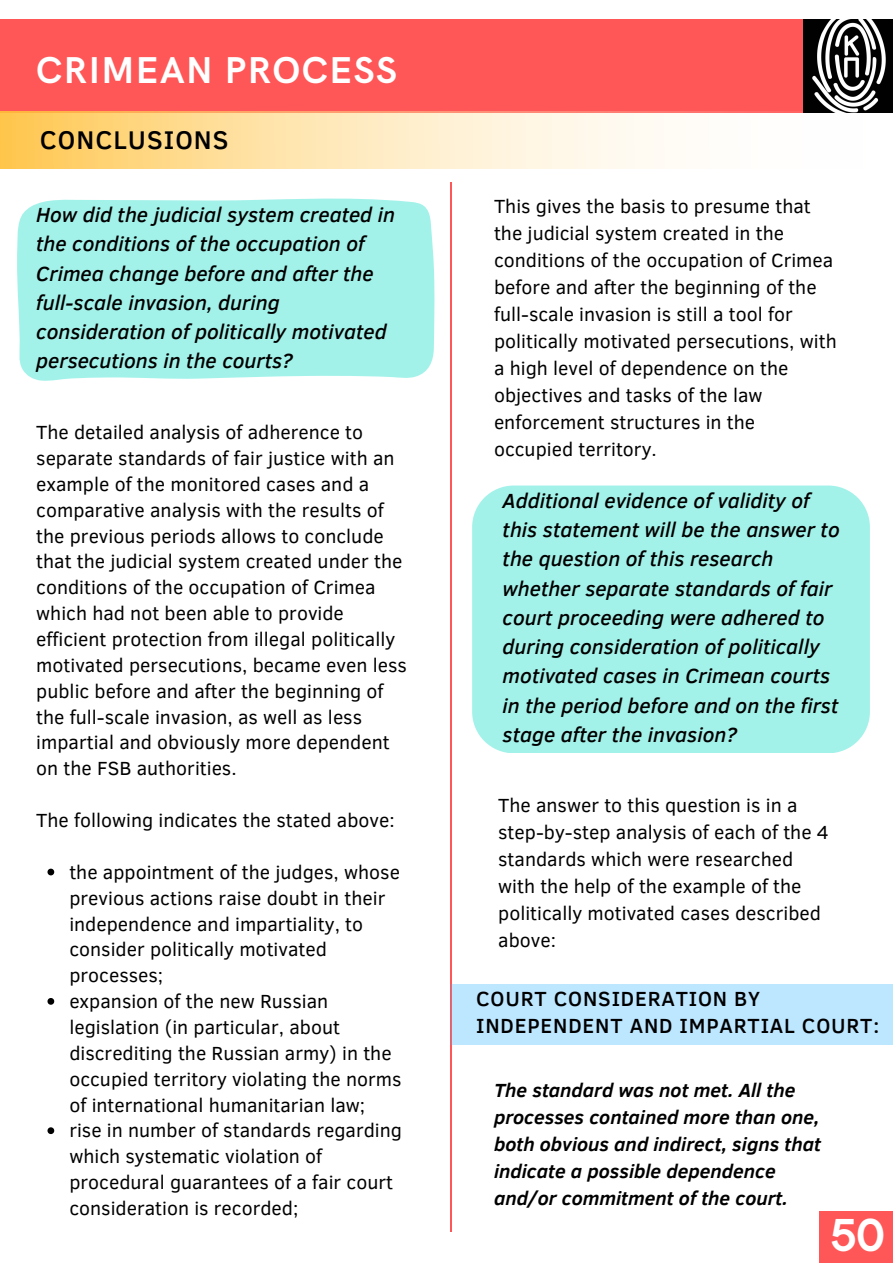
<style>
.page{position:relative;width:893px;height:1264px;background:#fff}
.page>*{position:absolute;margin:0;border:0;box-sizing:border-box;transform-origin:0 0}
.t1{font:700 46.35px "HK Grotesk";color:#fff}
.t2{font:700 37.5px "HK Grotesk";letter-spacing:.04em;color:#fff}
.t3{font:500 26.25px "Clear Sans";letter-spacing:.04em;color:#000}
.t4{font:italic 500 21px/29.2px "Clear Sans";color:#000}
.t5{font:500 21px/27px "Clear Sans";letter-spacing:.04em;color:#000}
.t6{font:19.5px/25.8px "Clear Sans";color:#000}
.t7{font:italic 700 19.5px/27px "Clear Sans";color:#000}
</style>
<div class="page">
<div style="left:0;top:19px;width:892px;height:94px;background:#ff5757"></div>
<hr style="left:450px;top:183px;width:1px;height:1048px;background:#ff5757">
<svg style="left:0;top:111px;width:864px;height:58px"></svg>
<img style="left:803px;top:20px;width:89px;height:92px">
<svg style="left:17px;top:198px;width:418px;height:183px;background:#a8f2eb"></svg>
<div style="left:819px;top:1211px;width:73px;height:51px;background:#ff5757"></div>
<svg style="left:47px;top:868px;width:7px;height:7px"></svg>
<svg style="left:47px;top:998px;width:7px;height:6px"></svg>
<svg style="left:47px;top:1127px;width:7px;height:7px"></svg>
<div style="left:472px;top:485px;width:397px;height:268px;background:#a3f2ea"></div>
<div style="left:451px;top:984px;width:441px;height:61px;background:#bde6ff"></div>
<p class="t2" style="left:36px;top:50px;width:362px">CRIMEAN PROCESS</p>
<p class="t3" style="left:40px;top:121px;width:190px">CONCLUSIONS</p>
<p class="t4" style="left:36px;top:199px;width:360px">How did the judicial system created in the conditions of the occupation of Crimea change before and after the full-scale invasion, during consideration of politically motivated persecutions in the courts?</p>
<p class="t6" style="left:36px;top:418px;width:372px">The detailed analysis of adherence to separate standards of fair justice with an example of the monitored cases and a comparative analysis with the results of the previous periods allows to conclude that the judicial system created under the conditions of the occupation of Crimea which had not been able to provide efficient protection from illegal politically motivated persecutions, became even less public before and after the beginning of the full-scale invasion, as well as less impartial and obviously more dependent on the FSB authorities.</p>
<p class="t6" style="left:36px;top:806px;width:360px">The following indicates the stated above:</p>
<p class="t6" style="left:69px;top:858px;width:332px">the appointment of the judges, whose previous actions raise doubt in their independence and impartiality, to consider politically motivated processes;</p>
<p class="t6" style="left:69px;top:987px;width:333px">expansion of the new Russian legislation (in particular, about discrediting the Russian army) in the occupied territory violating the norms of international humanitarian law;</p>
<p class="t6" style="left:69px;top:1116px;width:334px">rise in number of standards regarding which systematic violation of procedural guarantees of a fair court consideration is recorded;</p>
<p class="t6" style="left:494px;top:192px;width:344px;line-height:27px">This gives the basis to presume that the judicial system created in the conditions of the occupation of Crimea before and after the beginning of the full-scale invasion is still a tool for politically motivated persecutions, with a high level of dependence on the objectives and tasks of the law enforcement structures in the occupied territory.</p>
<p class="t4" style="left:502px;top:485px;width:338px">Additional evidence of validity of this statement will be the answer to the question of this research whether separate standards of fair court proceeding were adhered to during consideration of politically motivated cases in Crimean courts in the period before and on the first stage after the invasion?</p>
<p class="t6" style="left:498px;top:791px;width:332px;line-height:27px">The answer to this question is in a step-by-step analysis of each of the 4 standards which were researched with the help of the example of the politically motivated cases described above:</p>
<p class="t5" style="left:476px;top:983px;width:404px">COURT CONSIDERATION BY<br>INDEPENDENT AND IMPARTIAL COURT:</p>
<p class="t7" style="left:494px;top:1075px;width:328px">The standard was not met. All the processes contained more than one, both obvious and indirect, signs that indicate a possible dependence and/or commitment of the court.</p>
<p class="t1" style="left:830px;top:1209px;width:55px">50</p>
</div>
